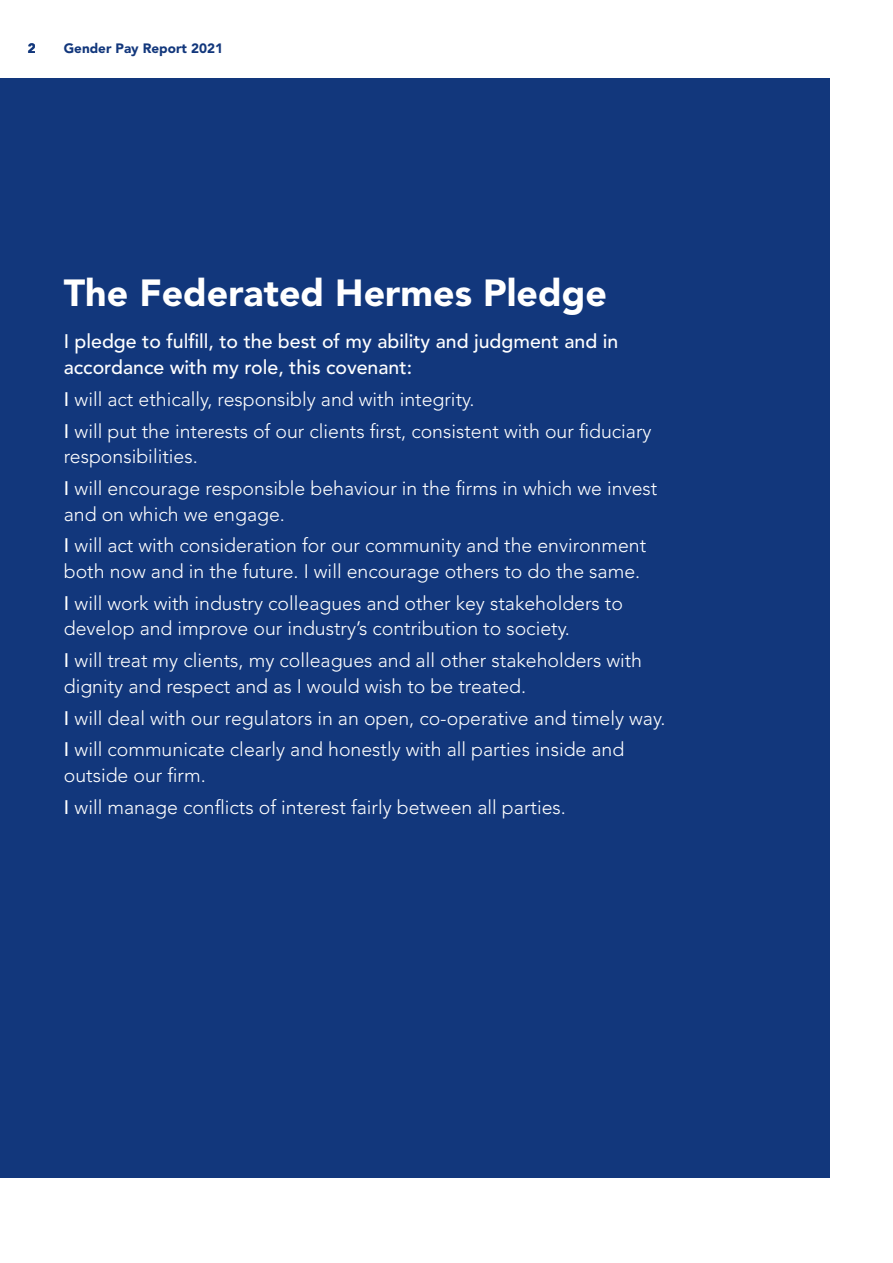
<style>
.page{position:relative;width:893px;height:1263px;background:#fff}
.page>*{position:absolute;margin:0;border:0;box-sizing:border-box;transform-origin:0 0}
.t1{font:900 37.5px "Avenir LT Std";color:#fff}
.t2{font:300 19.5px/32px "Avenir LT Std";color:#fff}
.t3{font:500 19.5px/25.5px "Avenir LT Std";color:#fff}
.t4{font:900 13.5px "Avenir LT Std";color:#12377c}
.s1{font-weight:500}
</style>
<div class="page">
<div style="left:0;top:79px;width:829px;height:1099px;background:#12377c"></div>
<p class="t4" style="left:28px;top:40px;width:9px">2</p>
<p class="t4" style="left:64px;top:40px;width:161px">Gender Pay Report 2021</p>
<h1 class="t1" style="left:64px;top:270px;width:545px">The Federated Hermes Pledge</h1>
<p class="t3" style="left:64px;top:329px;width:556px">I pledge to fulfill, to the best of my ability and judgment and in accordance with my role, this covenant:</p>
<p class="t2" style="left:64px;top:383px;width:589px"><span class="s1">I</span> will act ethically, responsibly and with integrity.<br><span class="s1">I</span> will put the interests of our clients first, consistent with our fiduciary</p>
<p class="t2" style="left:64px;top:440px;width:595px">responsibilities.<br><span class="s1">I</span> will encourage responsible behaviour in the firms in which we invest</p>
<p class="t2" style="left:64px;top:498px;width:584px">and on which we engage.<br><span class="s1">I</span> will act with consideration for our community and the environment</p>
<p class="t2" style="left:64px;top:555px;width:578px">both now and in the future. I will encourage others to do the same.<br><span class="s1">I</span> will work with industry colleagues and other key stakeholders to</p>
<p class="t2" style="left:64px;top:613px;width:580px">develop and improve our industry’s contribution to society.<br><span class="s1">I</span> will treat my clients, my colleagues and all other stakeholders with</p>
<p class="t2" style="left:64px;top:670px;width:603px">dignity and respect and as I would wish to be treated.<br><span class="s1">I</span> will deal with our regulators in an open, co-operative and timely way.<br><span class="s1">I</span> will communicate clearly and honestly with all parties inside and</p>
<p class="t2" style="left:64px;top:759px;width:504px">outside our firm.<br><span class="s1">I</span> will manage conflicts of interest fairly between all parties.</p>
</div>
